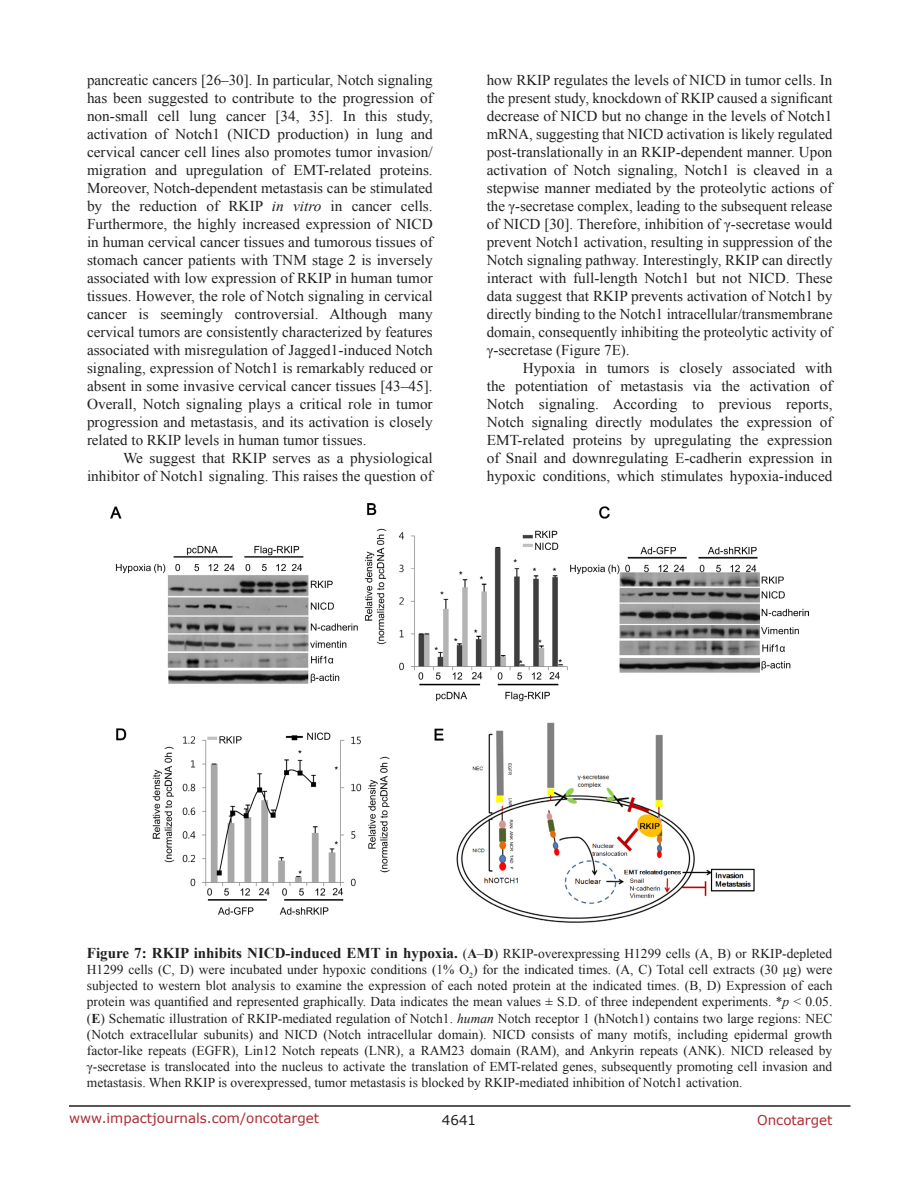
<style>
.page{position:relative;width:918px;height:1188px;background:#fff}
.page>*{position:absolute;margin:0;border:0;box-sizing:border-box;transform-origin:0 0}
.BodyText{font:15px/18px "Times New Roman";color:#221f22;text-align:justify}
.FigureText{font:13.5px/16.2px "Times New Roman";color:#221f22;text-align:justify}
.t1{font:13.5px "Verdana";color:#ac2b31}
.t2{font:13.5px "Verdana";color:#221f22}
.s1{font-style:italic}
.s2{font-weight:700;font-size:15px}
.s3{font-weight:700}
</style>
<div class="page">
<hr style="left:69px;top:1105px;width:781px;height:2px;background:#231f20">
<img style="left:110px;top:504px;width:698px;height:418px">
<p class="BodyText" style="left:87px;top:71px;width:347px">pancreatic cancers [26–30]. In particular, Notch signaling has been suggested to contribute to the progression of non-small cell lung cancer [34, 35]. In this study, activation of Notch1 (NICD production) in lung and cervical cancer cell lines also promotes tumor invasion/ migration and upregulation of EMT-related proteins.<br>Moreover, Notch-dependent metastasis can be stimulated by the reduction of RKIP <span class="s1">in vitro</span> in cancer cells.<br>Furthermore, the highly increased expression of NICD in human cervical cancer tissues and tumorous tissues of stomach cancer patients with TNM stage 2 is inversely associated with low expression of RKIP in human tumor tissues. However, the role of Notch signaling in cervical cancer is seemingly controversial. Although many cervical tumors are consistently characterized by features associated with misregulation of Jagged1-induced Notch signaling, expression of Notch1 is remarkably reduced or absent in some invasive cervical cancer tissues [43–45].<br>Overall, Notch signaling plays a critical role in tumor progression and metastasis, and its activation is closely related to RKIP levels in human tumor tissues.</p>
<p class="BodyText" style="left:87px;top:449px;width:347px;text-align:right">We suggest that RKIP serves as a physiological inhibitor of Notch1 signaling. This raises the question of</p>
<p class="BodyText" style="left:487px;top:71px;width:347px">how RKIP regulates the levels of NICD in tumor cells. In the present study, knockdown of RKIP caused a significant decrease of NICD but no change in the levels of Notch1 mRNA, suggesting that NICD activation is likely regulated post-translationally in an RKIP-dependent manner. Upon activation of Notch signaling, Notch1 is cleaved in a stepwise manner mediated by the proteolytic actions of the γ-secretase complex, leading to the subsequent release of NICD [30]. Therefore, inhibition of γ-secretase would prevent Notch1 activation, resulting in suppression of the Notch signaling pathway. Interestingly, RKIP can directly interact with full-length Notch1 but not NICD. These data suggest that RKIP prevents activation of Notch1 by directly binding to the Notch1 intracellular/transmembrane domain, consequently inhibiting the proteolytic activity of γ-secretase (Figure 7E).</p>
<p class="BodyText" style="left:487px;top:359px;width:347px;text-indent:36px">Hypoxia in tumors is closely associated with the potentiation of metastasis via the activation of Notch signaling. According to previous reports, Notch signaling directly modulates the expression of EMT-related proteins by upregulating the expression of Snail and downregulating E-cadherin expression in hypoxic conditions, which stimulates hypoxia-induced</p>
<p class="FigureText" style="left:87px;top:945px;width:747px"><span class="s2">Figure 7: RKIP inhibits NICD-induced EMT in hypoxia.</span> (<span class="s3">A</span>–<span class="s3">D</span>) RKIP-overexpressing H1299 cells (A, B) or RKIP-depleted H1299 cells (C, D) were incubated under hypoxic conditions (1% O<sub>2</sub>) for the indicated times. (A, C) Total cell extracts (30 μg) were subjected to western blot analysis to examine the expression of each noted protein at the indicated times. (B, D) Expression of each protein was quantified and represented graphically. Data indicates the mean values ± S.D. of three independent experiments. *<span class="s1">p</span> &lt; 0.05. (<span class="s3">E</span>) Schematic illustration of RKIP-mediated regulation of Notch1. <span class="s1">human</span> Notch receptor 1 (hNotch1) contains two large regions: NEC (Notch extracellular subunits) and NICD (Notch intracellular domain). NICD consists of many motifs, including epidermal growth factor-like repeats (EGFR), Lin12 Notch repeats (LNR), a RAM23 domain (RAM), and Ankyrin repeats (ANK). NICD released by γ-secretase is translocated into the nucleus to activate the translation of EMT-related genes, subsequently promoting cell invasion and metastasis. When RKIP is overexpressed, tumor metastasis is blocked by RKIP-mediated inhibition of Notch1 activation.</p>
<p class="t1" style="left:69px;top:1109px;width:252px">www.impactjournals.com/oncotarget</p>
<p class="t2" style="left:442px;top:1111px;width:36px">4641</p>
<p class="t1" style="left:757px;top:1111px;width:77px">Oncotarget</p>
</div>
